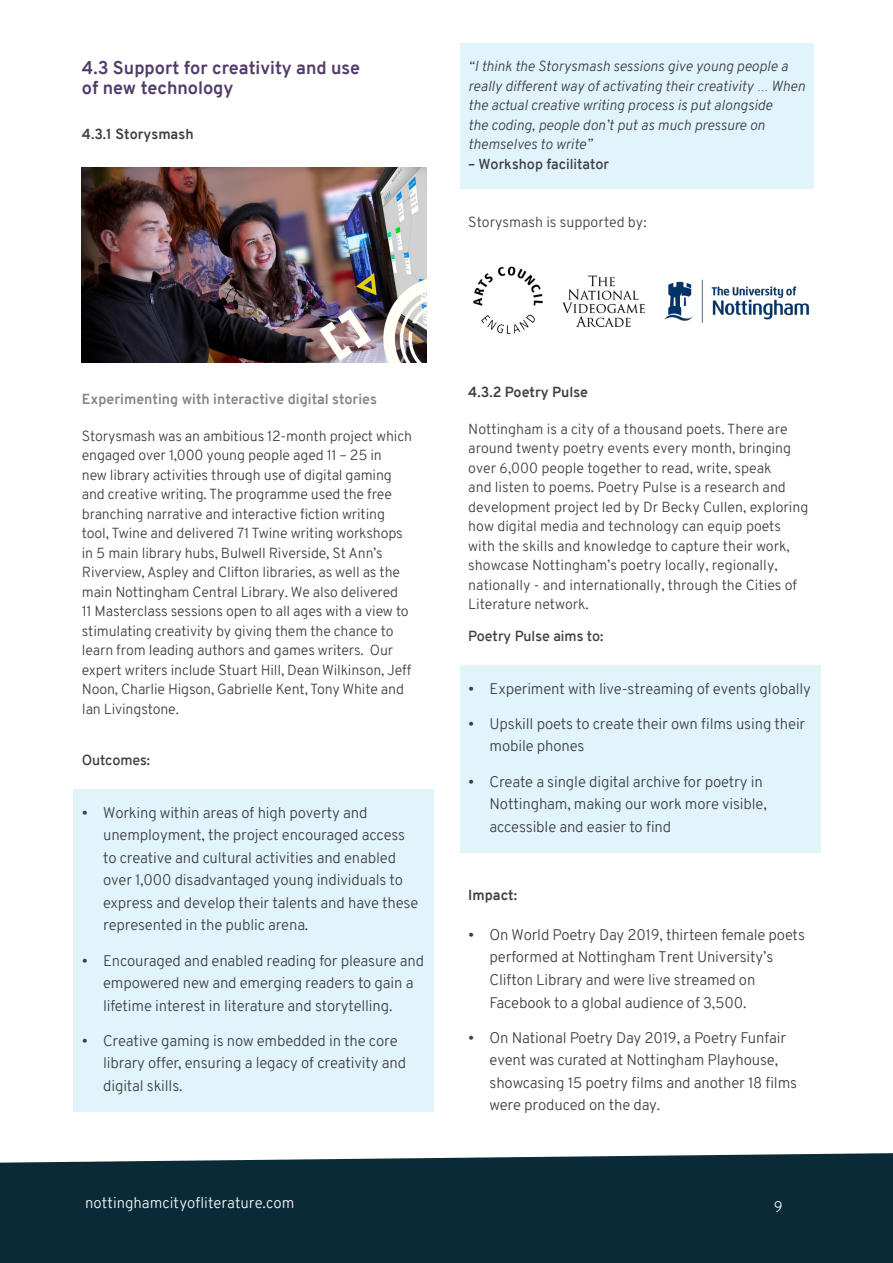
<style>
.page{position:relative;width:893px;height:1263px;background:#fff}
.page>*{position:absolute;margin:0;border:0;box-sizing:border-box;transform-origin:0 0}
.Numbered_H2{font:700 18px/19.5px "Overpass";color:#523b69}
.t1{font:300 15px/22.5px "Overpass";letter-spacing:-.01em;color:#3e4042}
.t2{font:300 15px "Overpass";color:#f5f7fa}
.Normal_body{font:300 14.25px/19.5px "Overpass";letter-spacing:-.01em;color:#3e4042}
.Normal_body_quote{font:italic 300 14.25px/19.5px "Overpass";color:#3e4042}
.Heading_3{font:700 14.25px "Overpass";color:#838788}
.Heading_2{font:700 14.25px "Overpass";color:#3e4042}
.Normal_body-2{font:600 14.25px "Overpass";letter-spacing:-.01em;color:#3e4042}
.Normal_body_quote-2{font:600 14.25px "Overpass";color:#3e4042}
</style>
<div class="page">
<div style="left:0;top:1153px;width:893px;height:110px;background:#0b2a37"></div>
<div style="left:73px;top:789px;width:361px;height:162px;background:#e1f4fc"></div>
<div style="left:73px;top:937px;width:361px;height:94px;background:#e1f4fc"></div>
<div style="left:73px;top:1017px;width:361px;height:94px;background:#e1f4fc"></div>
<img style="left:82px;top:168px;width:344px;height:195px">
<div style="left:460px;top:44px;width:353px;height:145px;background:#e1f4fc"></div>
<div style="left:460px;top:665px;width:361px;height:49px;background:#e1f4fc"></div>
<div style="left:460px;top:701px;width:361px;height:71px;background:#e1f4fc"></div>
<div style="left:460px;top:758px;width:361px;height:94px;background:#e1f4fc"></div>
<img style="left:562px;top:275px;width:83px;height:52px">
<img style="left:664px;top:279px;width:145px;height:44px">
<img style="left:473px;top:266px;width:70px;height:68px">
<p class="Numbered_H2" style="left:82px;top:58px;width:280px">4.3 Support for creativity and use of new technology</p>
<p class="Heading_2" style="left:82px;top:123px;width:113px">4.3.1 Storysmash</p>
<p class="Normal_body_quote" style="left:468px;top:57px;width:338px">“I think the Storysmash sessions give young people a really different way of activating their creativity … When the actual creative writing process is put alongside<br>the coding, people don’t put as much pressure on themselves to write”</p>
<p class="Normal_body_quote-2" style="left:468px;top:154px;width:142px">– Workshop facilitator</p>
<p class="Normal_body" style="left:468px;top:212px;width:180px">Storysmash is supported by:</p>
<p class="Heading_3" style="left:82px;top:389px;width:297px">Experimenting with interactive digital stories</p>
<p class="Normal_body" style="left:82px;top:426px;width:332px">Storysmash was an ambitious 12-month project which engaged over 1,000 young people aged 11 – 25 in<br>new library activities through use of digital gaming and creative writing. The programme used the free branching narrative and interactive fiction writing tool, Twine and delivered 71 Twine writing workshops in 5 main library hubs, Bulwell Riverside, St Ann’s Riverview, Aspley and Clifton libraries, as well as the main Nottingham Central Library. We also delivered<br>11 Masterclass sessions open to all ages with a view to stimulating creativity by giving them the chance to learn from leading authors and games writers. Our expert writers include Stuart Hill, Dean Wilkinson, Jeff Noon, Charlie Higson, Gabrielle Kent, Tony White and Ian Livingstone.</p>
<p class="Normal_body-2" style="left:82px;top:750px;width:70px">Outcomes:</p>
<p class="t1" style="left:103px;top:801px;width:317px;text-indent:-21px">• Working within areas of high poverty and unemployment, the project encouraged access to creative and cultural activities and enabled over 1,000 disadvantaged young individuals to express and develop their talents and have these represented in the public arena.</p>
<p class="t1" style="left:103px;top:949px;width:323px;text-indent:-21px">• Encouraged and enabled reading for pleasure and empowered new and emerging readers to gain a lifetime interest in literature and storytelling.</p>
<p class="t1" style="left:103px;top:1029px;width:305px;text-indent:-21px">• Creative gaming is now embedded in the core library offer, ensuring a legacy of creativity and digital skills.</p>
<p class="Heading_2" style="left:468px;top:382px;width:121px">4.3.2 Poetry Pulse</p>
<p class="Normal_body" style="left:468px;top:419px;width:342px">Nottingham is a city of a thousand poets. There are around twenty poetry events every month, bringing over 6,000 people together to read, write, speak<br>and listen to poems. Poetry Pulse is a research and development project led by Dr Becky Cullen, exploring how digital media and technology can equip poets with the skills and knowledge to capture their work, showcase Nottingham’s poetry locally, regionally, nationally - and internationally, through the Cities of Literature network.</p>
<p class="Normal_body-2" style="left:468px;top:626px;width:137px">Poetry Pulse aims to:</p>
<p class="t1" style="left:468px;top:677px;width:344px">• Experiment with live-streaming of events globally</p>
<p class="t1" style="left:490px;top:712px;width:317px;text-indent:-21px">• Upskill poets to create their own films using their mobile phones</p>
<p class="t1" style="left:490px;top:770px;width:279px;text-indent:-21px">• Create a single digital archive for poetry in<br>Nottingham, making our work more visible, accessible and easier to find</p>
<p class="Heading_2" style="left:468px;top:885px;width:50px">Impact:</p>
<p class="t1" style="left:490px;top:923px;width:317px;text-indent:-21px">• On World Poetry Day 2019, thirteen female poets performed at Nottingham Trent University’s Clifton Library and were live streamed on Facebook to a global audience of 3,500.</p>
<p class="t1" style="left:490px;top:1026px;width:309px;text-indent:-21px">• On National Poetry Day 2019, a Poetry Funfair event was curated at Nottingham Playhouse, showcasing 15 poetry films and another 18 films were produced on the day.</p>
<p class="t2" style="left:85px;top:1191px;width:211px">nottinghamcityofliterature.com</p>
<p class="t2" style="left:774px;top:1196px;width:10px">9</p>
</div>
